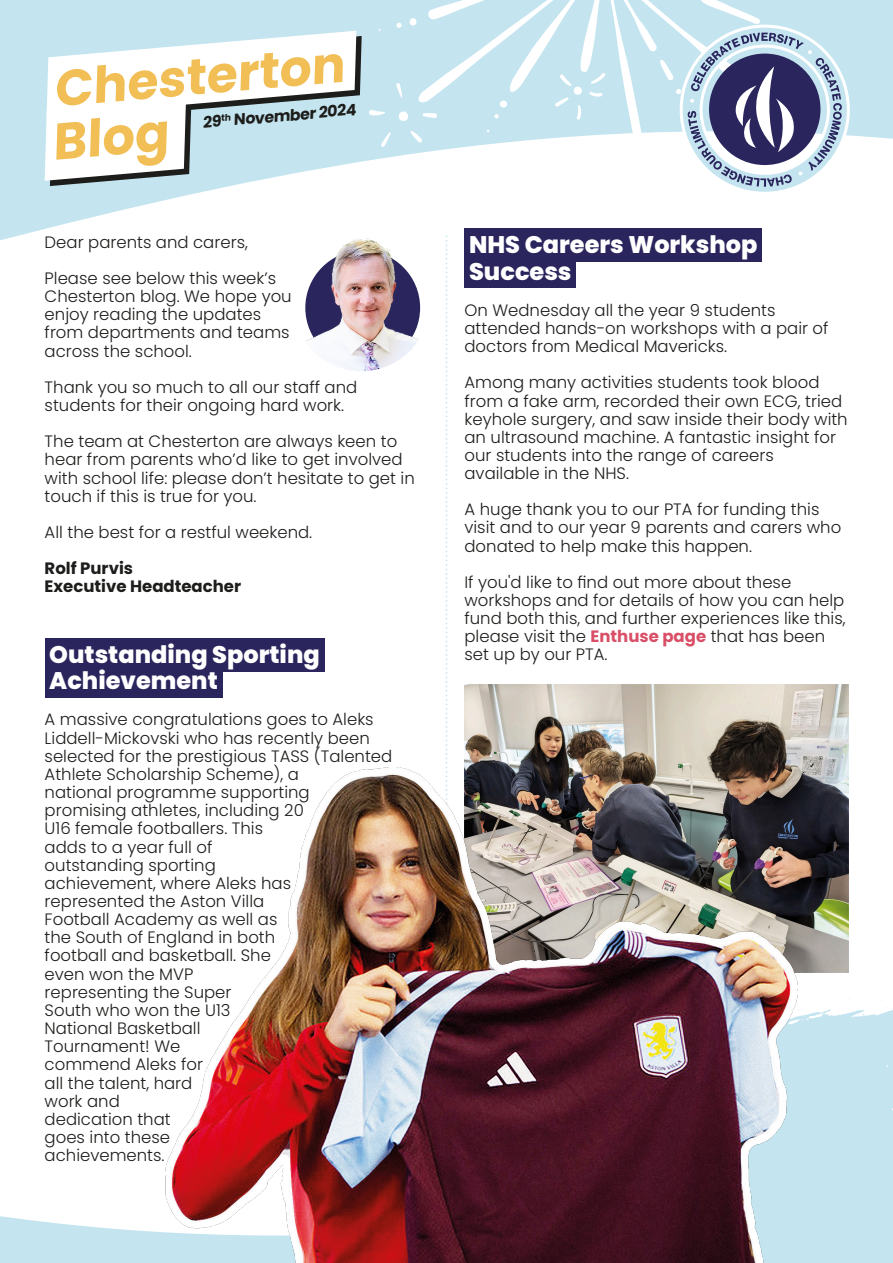
<style>
.page{position:relative;width:893px;height:1263px;background:#fff}
.page>*{position:absolute;margin:0;border:0;box-sizing:border-box;transform-origin:0 0}
.t1{font:700 51.3px "Poppins";color:#f1bf56}
.t2{font:700 50.4px "Poppins";color:#f1bf56}
.t3{font:800 24px/26.4px "Poppins";color:#fff}
.t4{font:300 16.5px/18.1px "Poppins";color:#1d1d1b}
.t5{font:700 16.5px/18.1px "Poppins";color:#1d1d1b}
.t6{font:700 15.75px "Poppins";color:#1d1d1b}
.s1{font-weight:700;color:#d94f67}
</style>
<div class="page">
<svg style="left:797px;top:995px;width:96px;height:162px;background:#cbe8f1"></svg>
<svg style="left:0;top:0;width:893px;height:259px"></svg>
<svg style="left:364px;top:0;width:495px;height:176px;fill:#c4e5f0"></svg>
<svg style="left:45px;top:31px;width:317px;height:155px"></svg>
<svg style="left:678px;top:23px;width:173px;height:173px"></svg>
<svg style="left:0;top:1157px;width:893px;height:106px;fill:#c4e5f0"></svg>
<svg style="left:446px;top:236px;width:1px;height:531px"></svg>
<div style="left:45px;top:638px;width:279px;height:33px;background:#2a265d"></div>
<div style="left:45px;top:664px;width:177px;height:34px;background:#2a265d"></div>
<div style="left:464px;top:228px;width:298px;height:34px;background:#2a265d"></div>
<div style="left:464px;top:255px;width:112px;height:33px;background:#2a265d"></div>
<img style="left:464px;top:684px;width:384px;height:288px">
<img style="left:304px;top:238px;width:115px;height:133px">
<img style="left:166px;top:767px;width:631px;height:496px">
<h2 class="t2" style="left:50px;top:54px;width:293px;rotate:-5deg">Chesterton</h2>
<h1 class="t1" style="left:48px;top:106px;width:118px;rotate:-5deg">Blog</h1>
<p class="t6" style="left:202px;top:112px;width:155px;rotate:-5deg">29<sup>th</sup> November 2024</p>
<p class="t4" style="left:45px;top:224px;width:233px;line-height:36.2px">Dear parents and carers,<br>Please see below this week’s</p>
<p class="t4" style="left:45px;top:287px;width:249px">Chesterton blog. We hope you enjoy reading the updates from departments and teams across the school.</p>
<p class="t4" style="left:45px;top:378px;width:314px">Thank you so much to all our staff and students for their ongoing hard work.</p>
<p class="t4" style="left:45px;top:432px;width:372px">The team at Chesterton are always keen to hear from parents who’d like to get involved with school life: please don’t hesitate to get in touch if this is true for you.</p>
<p class="t4" style="left:45px;top:523px;width:269px">All the best for a restful weekend.</p>
<p class="t5" style="left:45px;top:559px;width:198px">Rolf Purvis<br>Executive Headteacher</p>
<h3 class="t3" style="left:49px;top:641px;width:272px">Outstanding Sporting<br>Achievement</h3>
<p class="t4" style="left:45px;top:711px;width:349px">A massive congratulations goes to Aleks<br>Liddell-Mickovski who has recently been selected for the prestigious TASS (Talented<br>Athlete Scholarship Scheme), a<br>national programme supporting promising athletes, including 20<br>U16 female footballers. This<br>adds to a year full of<br>outstanding sporting<br>achievement, where Aleks has represented the Aston Villa<br>Football Academy as well as<br>the South of England in both<br>football and basketball. She<br>even won the MVP<br>representing the Super<br>South who won the U13<br>National Basketball<br>Tournament! We<br>commend Aleks for<br>all the talent, hard<br>work and<br>dedication that<br>goes into these<br>achievements.</p>
<h3 class="t3" style="left:469px;top:232px;width:290px">NHS Careers Workshop<br>Success</h3>
<p class="t4" style="left:464px;top:301px;width:366px">On Wednesday all the year 9 students attended hands-on workshops with a pair of doctors from Medical Mavericks.</p>
<p class="t4" style="left:464px;top:373px;width:385px">Among many activities students took blood from a fake arm, recorded their own ECG, tried keyhole surgery, and saw inside their body with an ultrasound machine. A fantastic insight for our students into the range of careers available in the NHS.</p>
<p class="t4" style="left:464px;top:500px;width:378px">A huge thank you to our PTA for funding this visit and to our year 9 parents and carers who donated to help make this happen.</p>
<p class="t4" style="left:464px;top:573px;width:383px">If you'd like to find out more about these workshops and for details of how you can help fund both this, and further experiences like this, please visit the <span class="s1">Enthuse page</span> that has been set up by our PTA.</p>
</div>
